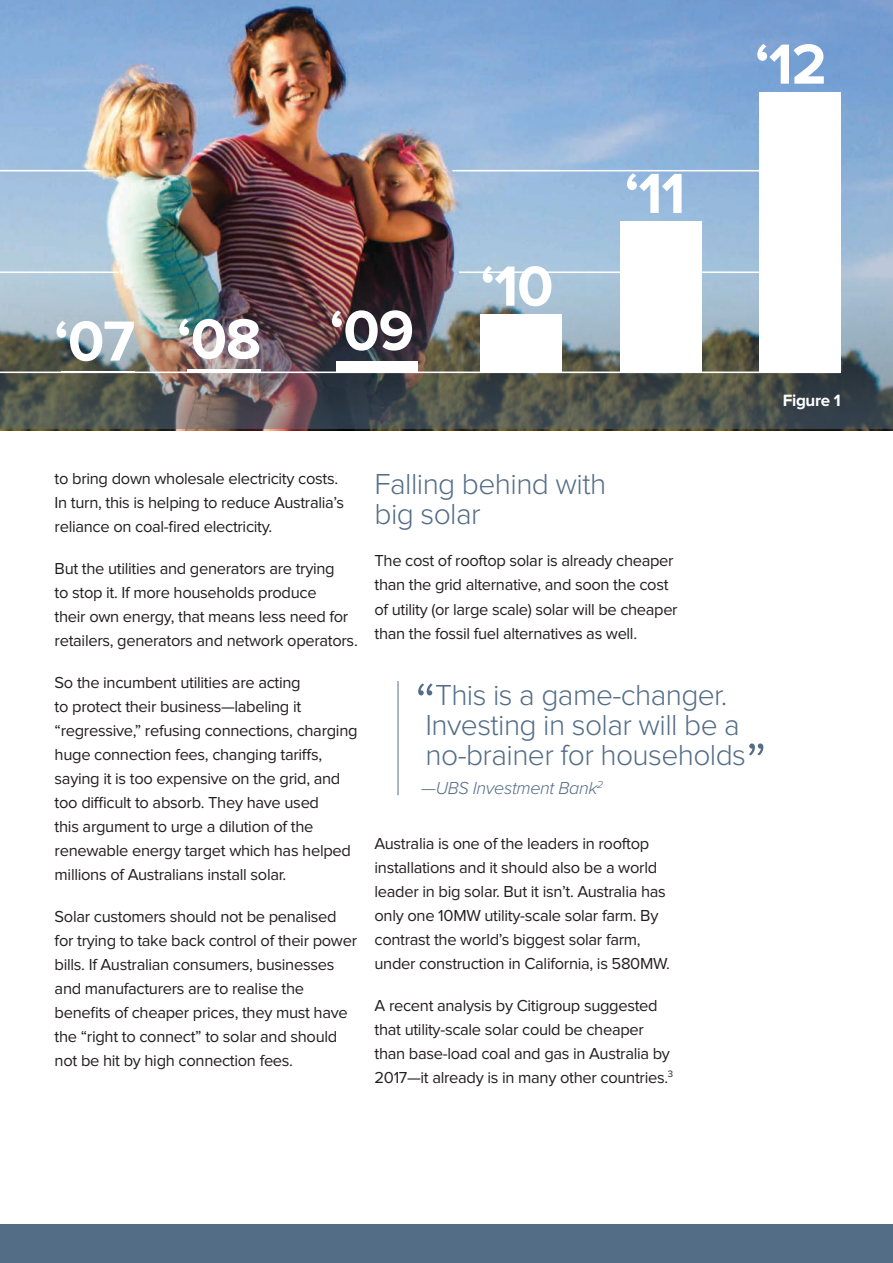
<style>
.page{position:relative;width:893px;height:1263px;background:#fff}
.page>*{position:absolute;margin:0;border:0;box-sizing:border-box;transform-origin:0 0}
.t1{font:300 60px "Proxima Nova";color:#546d87}
.t2{font:700 58.5px "Proxima Nova";letter-spacing:-.02em;color:#fff}
.t3{font:300 30px/30px "Proxima Nova";letter-spacing:-.02em;color:#546d87}
.t4{font:italic 300 18px "Proxima Nova";letter-spacing:-.02em;color:#546d87}
.t5{font:700 16.95px "Proxima Nova";letter-spacing:-.02em;color:#fff}
.t6{font:16.5px/24px "Proxima Nova";letter-spacing:-.02em;color:#231f20}
.s1{font-size:60px}
</style>
<div class="page">
<img style="left:0;top:0;width:893px;height:430px">
<img style="left:0;top:276px;width:893px;height:153px">
<hr style="left:0;top:170px;width:834px;height:1px;background:#fff">
<hr style="left:0;top:271px;width:834px;height:2px;background:#fff">
<div style="left:0;top:1224px;width:893px;height:39px;background:#546d87"></div>
<hr style="left:398px;top:681px;width:1px;height:114px;background:#546d87">
<div style="left:760px;top:92px;width:81px;height:280px;background:#fff"></div>
<div style="left:620px;top:221px;width:82px;height:151px;background:#fff"></div>
<div style="left:480px;top:314px;width:81px;height:58px;background:#fff"></div>
<div style="left:336px;top:361px;width:82px;height:11px;background:#fff"></div>
<hr style="left:188px;top:369px;width:73px;height:3px;background:#fff">
<hr style="left:0;top:371px;width:841px;height:2px;background:#fff">
<h2 class="t2" style="left:54px;top:312px;width:361px">‘07 ‘08 ‘09</h2>
<h2 class="t2" style="left:481px;top:259px;width:74px">‘10</h2>
<h2 class="t2" style="left:625px;top:167px;width:62px">‘11</h2>
<h2 class="t2" style="left:755px;top:37px;width:73px">‘12</h2>
<p class="t5" style="left:783px;top:393px;width:60px">Figure 1</p>
<p class="t6" style="left:55px;top:467px;width:291px">to bring down wholesale electricity costs.<br>In turn, this is helping to reduce Australia’s reliance on coal-fired electricity.</p>
<p class="t6" style="left:55px;top:557px;width:305px">But the utilities and generators are trying<br>to stop it. If more households produce<br>their own energy, that means less need for retailers, generators and network operators.</p>
<p class="t6" style="left:55px;top:671px;width:304px">So the incumbent utilities are acting<br>to protect their business—labeling it “regressive,” refusing connections, charging huge connection fees, changing tariffs, saying it is too expensive on the grid, and too difficult to absorb. They have used<br>this argument to urge a dilution of the renewable energy target which has helped millions of Australians install solar.</p>
<p class="t6" style="left:55px;top:905px;width:304px">Solar customers should not be penalised for trying to take back control of their power bills. If Australian consumers, businesses and manufacturers are to realise the benefits of cheaper prices, they must have the “right to connect” to solar and should not be hit by high connection fees.</p>
<h3 class="t3" style="left:375px;top:471px;width:233px">Falling behind with big solar</h3>
<p class="t6" style="left:375px;top:550px;width:305px">The cost of rooftop solar is already cheaper than the grid alternative, and soon the cost of utility (or large scale) solar will be cheaper than the fossil fuel alternatives as well.</p>
<h3 class="t3" style="left:425px;top:681px;width:322px;text-indent:-11px"><span class="s1">“</span>This is a game-changer.<br>Investing in solar will be a no-brainer for households</h3>
<p class="t4" style="left:421px;top:779px;width:184px">—UBS Investment Bank<sup>2</sup></p>
<h1 class="t1" style="left:745px;top:737px;width:23px">”</h1>
<p class="t6" style="left:375px;top:832px;width:297px">Australia is one of the leaders in rooftop installations and it should also be a world leader in big solar. But it isn’t. Australia has only one 10MW utility-scale solar farm. By contrast the world’s biggest solar farm, under construction in California, is 580MW.</p>
<p class="t6" style="left:375px;top:994px;width:300px">A recent analysis by Citigroup suggested that utility-scale solar could be cheaper than base-load coal and gas in Australia by 2017—it already is in many other countries.<sup>3</sup></p>
</div>
